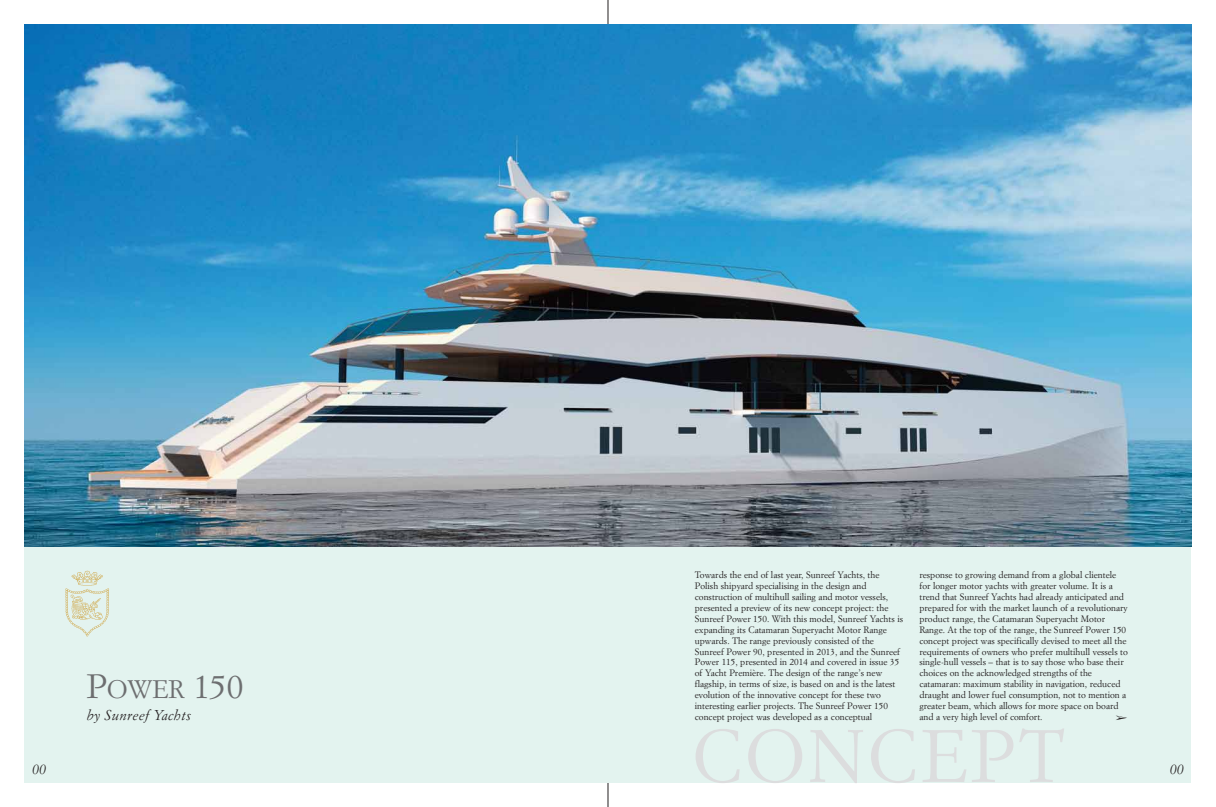
<style>
.page{position:relative;width:1216px;height:807px;background:#fff}
.page>*{position:absolute;margin:0;border:0;box-sizing:border-box;transform-origin:0 0}
.t1{font:72.62px "Simoncini Garamond";letter-spacing:.04em;color:#dcddde}
.t2{font:33.25px "Simoncini Garamond";color:#6d6e70}
.t3{font:italic 14px "Simoncini Garamond";letter-spacing:.025em;color:#231f20}
.t4{font:9.19px/10.9px "Simoncini Garamond";color:#231f20}
.s1{font-size:24.94px}
</style>
<div class="page">
<hr style="left:607px;top:0;width:1px;height:806px;background:#231f20">
<div style="left:25px;top:25px;width:1166px;height:756px;background:#e3f3ef"></div>
<img style="left:65px;top:570px;width:44px;height:67px">
<img style="left:25px;top:25px;width:1166px;height:521px">
<h2 class="t2" style="left:87px;top:672px;width:158px">P<span class="s1">OWER</span> 150</h2>
<h3 class="t3" style="left:87px;top:708px;width:106px">by Sunreef Yachts</h3>
<p class="t4" style="left:694px;top:570px;width:210px">Towards the end of last year, Sunreef Yachts, the Polish shipyard specialising in the design and construction of multihull sailing and motor vessels, presented a preview of its new concept project: the Sunreef Power 150. With this model, Sunreef Yachts is expanding its Catamaran Superyacht Motor Range upwards. The range previously consisted of the Sunreef Power 90, presented in 2013, and the Sunreef Power 115, presented in 2014 and covered in issue 35 of Yacht Première. The design of the range’s new flagship, in terms of size, is based on and is the latest evolution of the innovative concept for these two interesting earlier projects. The Sunreef Power 150 concept project was developed as a conceptual</p>
<p class="t4" style="left:919px;top:570px;width:210px">response to growing demand from a global clientele for longer motor yachts with greater volume. It is a trend that Sunreef Yachts had already anticipated and prepared for with the market launch of a revolutionary product range, the Catamaran Superyacht Motor Range. At the top of the range, the Sunreef Power 150 concept project was specifically devised to meet all the requirements of owners who prefer multihull vessels to single-hull vessels – that is to say those who base their choices on the acknowledged strengths of the catamaran: maximum stability in navigation, reduced draught and lower fuel consumption, not to mention a greater beam, which allows for more space on board and a very high level of comfort.</p>
<h1 class="t1" style="left:693px;top:725px;width:374px">CONCEPT</h1>
<h3 class="t3" style="left:32px;top:763px;width:15px">00</h3>
<h3 class="t3" style="left:1169px;top:763px;width:15px">00</h3>
</div>
